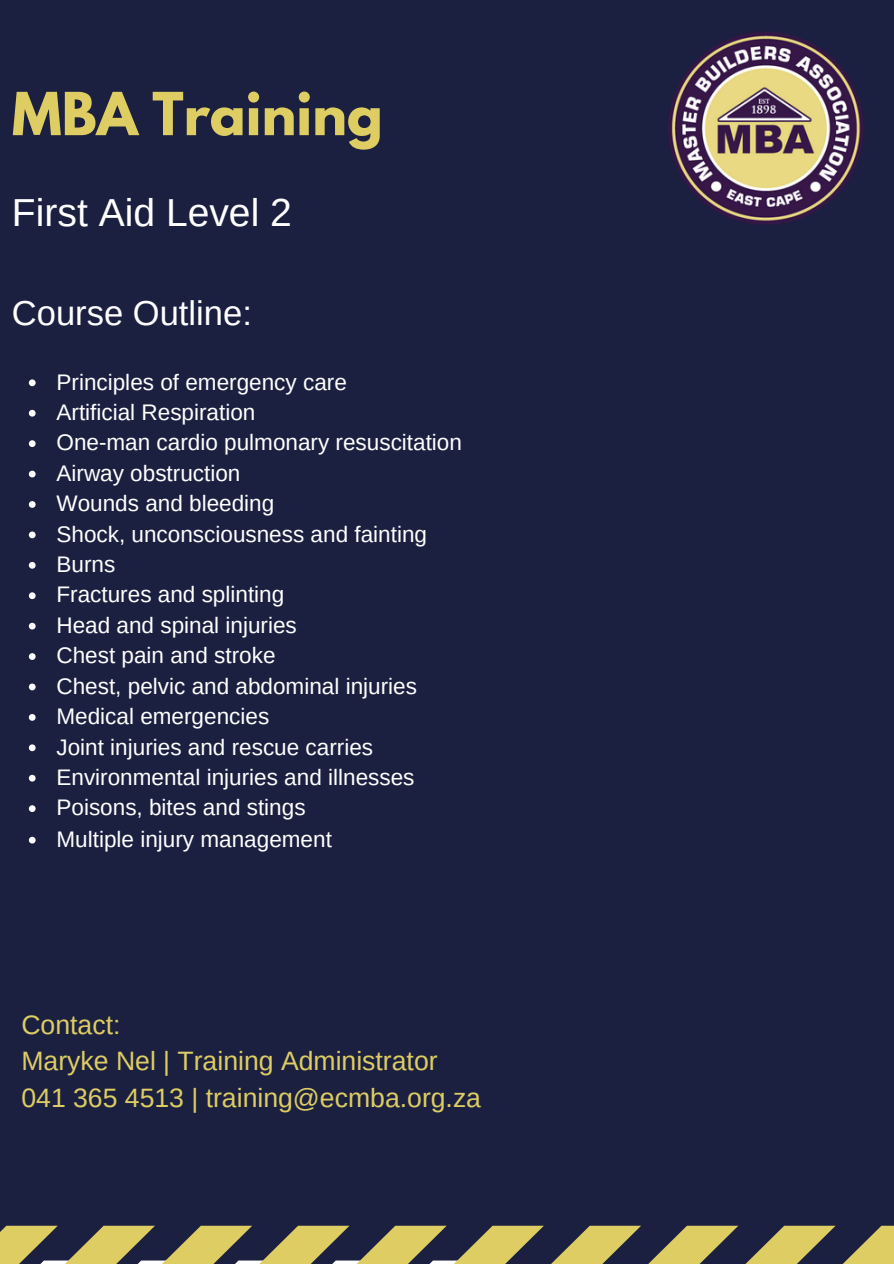
<style>
.page{position:relative;width:894px;height:1264px;background:#fff}
.page>*{position:absolute;margin:0;border:0;box-sizing:border-box;transform-origin:0 0}
.t1{font:700 52.5px "League Spartan";color:#decd63}
.t2{font:39px "Arimo";color:#fff}
.t3{font:34.5px "Arimo";color:#fff}
.t4{font:26.55px "Arimo";color:#decd63}
.t5{font:22.5px "Arimo";color:#fff}
</style>
<div class="page">
<div style="left:0;top:0;width:893px;height:1263px;background:#1b2040"></div>
<svg style="left:0;top:1225px;width:893px;height:38px"></svg>
<img style="left:668px;top:32px;width:196px;height:193px">
<svg style="left:29px;top:379px;width:7px;height:7px"></svg>
<svg style="left:29px;top:410px;width:7px;height:6px"></svg>
<svg style="left:29px;top:440px;width:7px;height:7px"></svg>
<svg style="left:29px;top:470px;width:7px;height:7px"></svg>
<svg style="left:29px;top:501px;width:7px;height:7px"></svg>
<svg style="left:29px;top:531px;width:7px;height:7px"></svg>
<svg style="left:29px;top:562px;width:7px;height:6px"></svg>
<svg style="left:29px;top:592px;width:7px;height:7px"></svg>
<svg style="left:29px;top:622px;width:7px;height:7px"></svg>
<svg style="left:29px;top:653px;width:7px;height:7px"></svg>
<svg style="left:29px;top:683px;width:7px;height:7px"></svg>
<svg style="left:29px;top:714px;width:7px;height:6px"></svg>
<svg style="left:29px;top:744px;width:7px;height:7px"></svg>
<svg style="left:29px;top:774px;width:7px;height:7px"></svg>
<svg style="left:29px;top:805px;width:7px;height:7px"></svg>
<svg style="left:29px;top:836px;width:7px;height:7px"></svg>
<p class="t1" style="left:12px;top:88px;width:372px">MBA Training</p>
<p class="t2" style="left:12px;top:191px;width:281px">First Aid Level 2</p>
<p class="t3" style="left:12px;top:294px;width:241px">Course Outline:</p>
<p class="t5" style="left:56px;top:369px;width:292px">Principles of emergency care</p>
<p class="t5" style="left:56px;top:399px;width:200px">Artificial Respiration</p>
<p class="t5" style="left:56px;top:430px;width:407px">One-man cardio pulmonary resuscitation</p>
<p class="t5" style="left:56px;top:460px;width:185px">Airway obstruction</p>
<p class="t5" style="left:56px;top:491px;width:219px">Wounds and bleeding</p>
<p class="t5" style="left:56px;top:521px;width:372px">Shock, unconsciousness and fainting</p>
<p class="t5" style="left:56px;top:551px;width:60px">Burns</p>
<p class="t5" style="left:56px;top:582px;width:229px">Fractures and splinting</p>
<p class="t5" style="left:56px;top:612px;width:242px">Head and spinal injuries</p>
<p class="t5" style="left:56px;top:643px;width:220px">Chest pain and stroke</p>
<p class="t5" style="left:56px;top:673px;width:362px">Chest, pelvic and abdominal injuries</p>
<p class="t5" style="left:56px;top:703px;width:214px">Medical emergencies</p>
<p class="t5" style="left:56px;top:734px;width:318px">Joint injuries and rescue carries</p>
<p class="t5" style="left:56px;top:764px;width:359px">Environmental injuries and illnesses</p>
<p class="t5" style="left:56px;top:795px;width:250px">Poisons, bites and stings</p>
<p class="t5" style="left:56px;top:826px;width:277px">Multiple injury management</p>
<p class="t4" style="left:21px;top:1009px;width:100px">Contact:</p>
<p class="t4" style="left:21px;top:1046px;width:417px">Maryke Nel | Training Administrator</p>
<p class="t4" style="left:21px;top:1082px;width:461px">041 365 4513 | training@ecmba.org.za</p>
</div>
